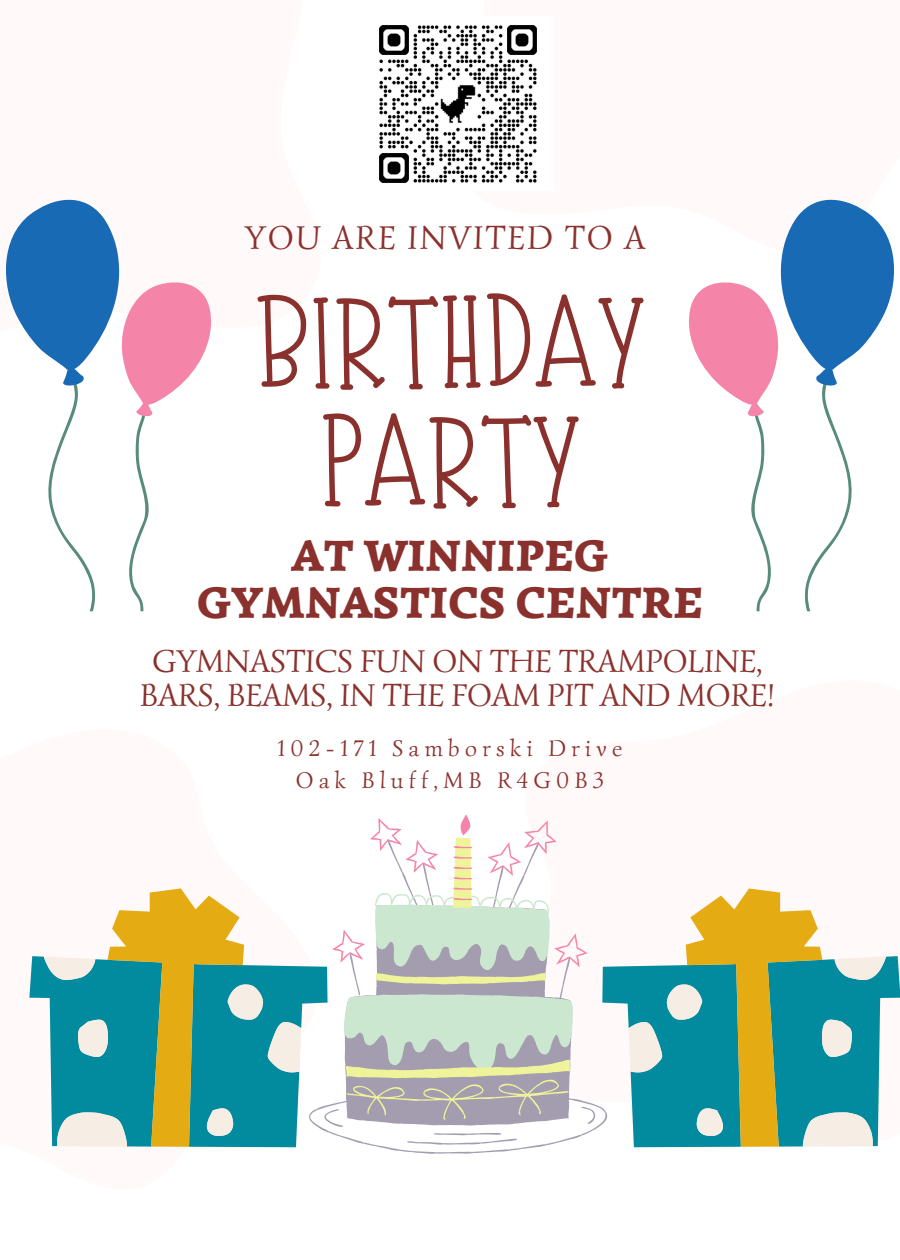
<style>
.page{position:relative;width:900px;height:1260px;background:#fff}
.page>*{position:absolute;margin:0;border:0;box-sizing:border-box;transform-origin:0 0}
.t1{font:118px/118.8px "Moonlight";color:#8b312d;text-align:center}
.t2{font:900 44.25px/47px "Simonetta";color:#8b312d;text-align:center}
.t3{font:34px "Simonetta";letter-spacing:.065em;color:#8b312d}
.t4{font:32.5px/33.8px "Simonetta";color:#8b312d;text-align:center}
.t5{font:23.25px "Simonetta";letter-spacing:.23em;color:#8b312d}
</style>
<div class="page">
<svg style="left:6px;top:199px;width:205px;height:412px"></svg>
<svg style="left:689px;top:199px;width:205px;height:412px"></svg>
<svg style="left:607px;top:956px;width:293px;height:191px"></svg>
<svg style="left:629px;top:957px;width:257px;height:189px;background:#4eaab6"></svg>
<svg style="left:686px;top:889px;width:136px;height:258px;background:#79a471"></svg>
<svg style="left:30px;top:956px;width:279px;height:191px"></svg>
<svg style="left:44px;top:957px;width:257px;height:189px;background:#4eaab6"></svg>
<svg style="left:108px;top:889px;width:136px;height:258px;background:#79a471"></svg>
<svg style="left:309px;top:953px;width:298px;height:201px"></svg>
<svg style="left:346px;top:1071px;width:224px;height:49px;background:#b2adac"></svg>
<svg style="left:332px;top:815px;width:256px;height:256px"></svg>
<img style="left:379px;top:25px;width:158px;height:158px">
<p class="t3" style="left:245px;top:216px;width:402px">YOU ARE INVITED TO A</p>
<p class="t1" style="left:255px;top:283px;width:392px">BIRTHDAY<br>PARTY</p>
<p class="t2" style="left:197px;top:533px;width:508px">AT WINNIPEG<br>GYMNASTICS CENTRE</p>
<p class="t4" style="left:140px;top:645px;width:636px">GYMNASTICS FUN ON THE TRAMPOLINE,<br>BARS, BEAMS, IN THE FOAM PIT AND MORE!</p>
<h3 class="t5" style="left:277px;top:733px;width:347px">102-171 Samborski Drive</h3>
<h1 class="t5" style="left:296px;top:765px;width:309px">Oak Bluff,MB R4G0B3</h1>
</div>
